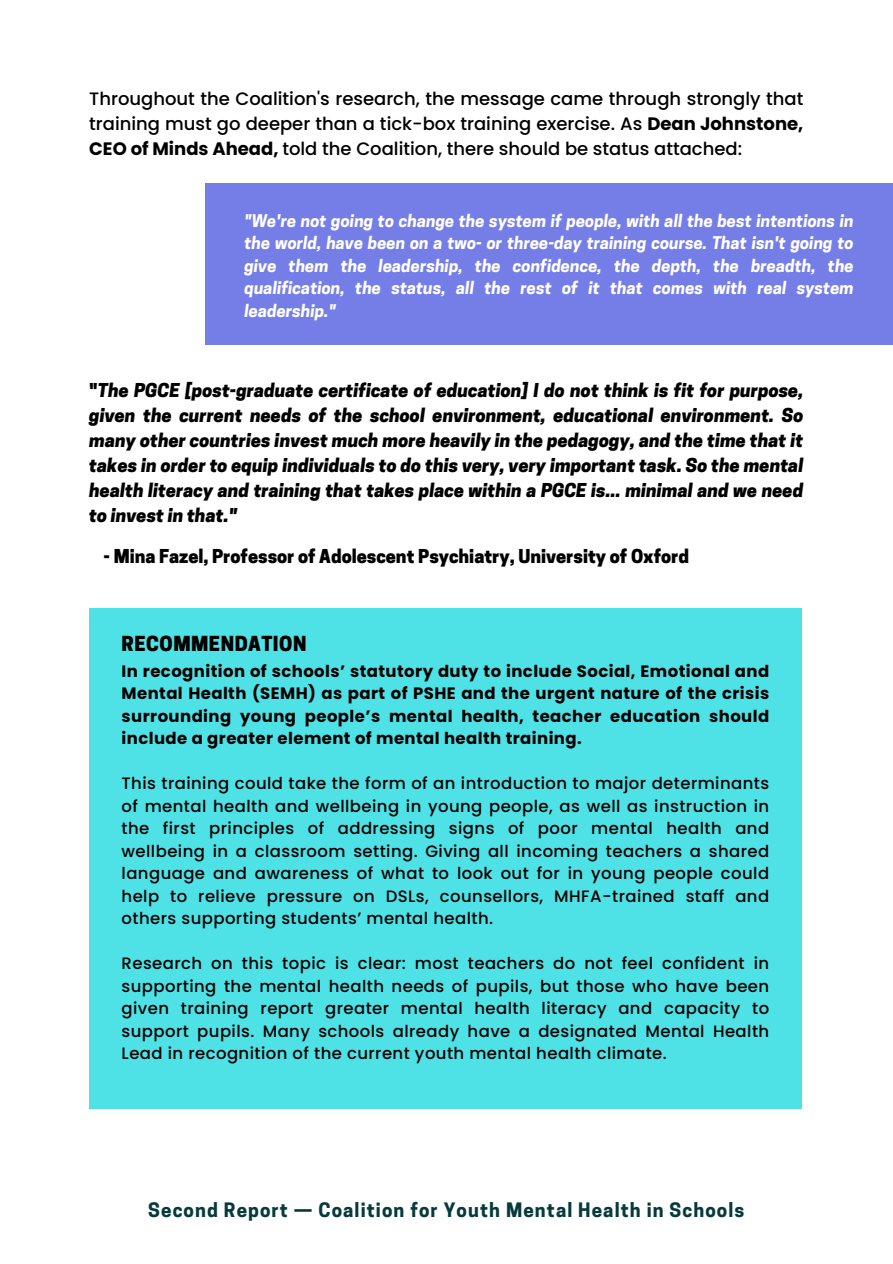
<style>
.page{position:relative;width:893px;height:1264px;background:#fff}
.page>*{position:absolute;margin:0;border:0;box-sizing:border-box;transform-origin:0 0}
.t1{font:800 19.5px "Cooper Hewitt";letter-spacing:.025em;color:#000}
.t2{font:700 18.75px "Cooper Hewitt";letter-spacing:.06em;color:#073a3b}
.t3{font:italic 800 18px/25px "Cooper Hewitt";color:#000;text-align:justify}
.t4{font:500 18px/24.8px "Poppins";color:#000;text-align:justify}
.t5{font:800 18px "Cooper Hewitt";color:#000}
.t6{font:500 16.5px/22.5px "Poppins";letter-spacing:.025em;color:#000;text-align:justify}
.t7{font:italic 700 16.5px/22.5px "Cooper Hewitt";color:#fff;text-align:justify}
.t8{font:700 16.5px/22.5px "Poppins";letter-spacing:.025em;color:#000;text-align:justify}
.s1{font-weight:700}
.s2{font-style:normal}
</style>
<div class="page">
<div style="left:205px;top:182px;width:687px;height:162px;background:#757ee6"></div>
<div style="left:89px;top:608px;width:713px;height:500px;background:#4ee2e6"></div>
<p class="t4" style="left:89px;top:87px;width:715px">Throughout the Coalition's research, the message came through strongly that training must go deeper than a tick-box training exercise. As <span class="s1">Dean Johnstone, CEO of Minds Ahead,</span> told the Coalition, there should be status attached:</p>
<p class="t7" style="left:244px;top:211px;width:610px">"We're not going to change the system if people, with all the best intentions in the world, have been on a two- or three-day training course. That isn't going to give them the leadership, the confidence, the depth, the breadth, the qualification, the status, all the rest of it that comes with real system leadership."</p>
<p class="t3" style="left:89px;top:380px;width:715px"><span class="s2">"</span>The PGCE [post-graduate certificate of education] I do not think is fit for purpose, given the current needs of the school environment, educational environment. So many other countries invest much more heavily in the pedagogy, and the time that it takes in order to equip individuals to do this very, very important task. So the mental health literacy and training that takes place within a PGCE is... minimal and we need to invest in that."</p>
<p class="t5" style="left:104px;top:549px;width:587px">- Mina Fazel, Professor of Adolescent Psychiatry, University of Oxford</p>
<p class="t1" style="left:122px;top:636px;width:186px">RECOMMENDATION</p>
<p class="t8" style="left:122px;top:659px;width:649px">In recognition of schools’ statutory duty to include Social, Emotional and Mental Health (SEMH) as part of PSHE and the urgent nature of the crisis surrounding young people’s mental health, teacher education should include a greater element of mental health training.</p>
<p class="t6" style="left:122px;top:772px;width:649px">This training could take the form of an introduction to major determinants of mental health and wellbeing in young people, as well as instruction in the first principles of addressing signs of poor mental health and wellbeing in a classroom setting. Giving all incoming teachers a shared language and awareness of what to look out for in young people could help to relieve pressure on DSLs, counsellors, MHFA-trained staff and others supporting students’ mental health.</p>
<p class="t6" style="left:122px;top:952px;width:649px">Research on this topic is clear: most teachers do not feel confident in supporting the mental health needs of pupils, but those who have been given training report greater mental health literacy and capacity to support pupils. Many schools already have a designated Mental Health Lead in recognition of the current youth mental health climate.</p>
<p class="t2" style="left:148px;top:1202px;width:597px">Second Report — Coalition for Youth Mental Health in Schools</p>
</div>
